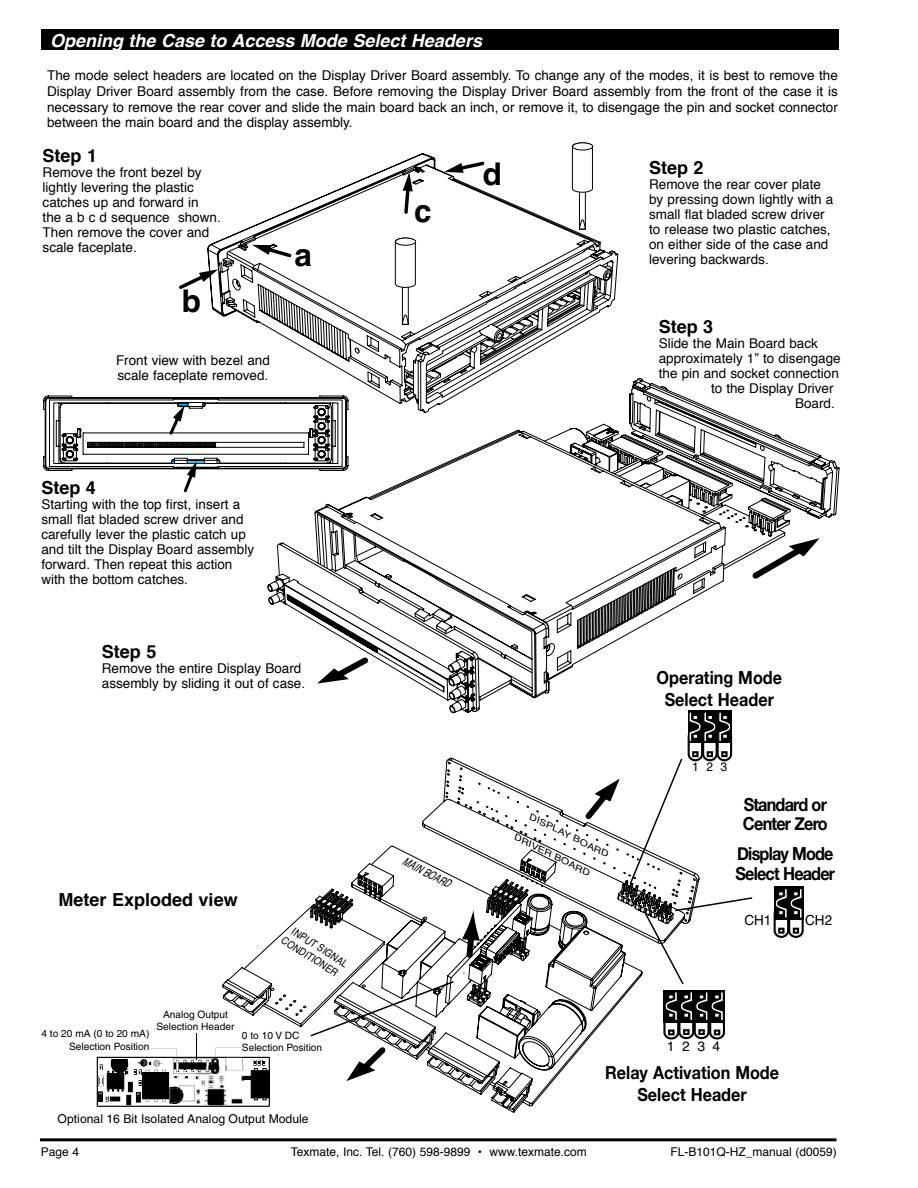
<style>
.page{position:relative;width:918px;height:1188px;background:#fff}
.page>*{position:absolute;margin:0;border:0;box-sizing:border-box;transform-origin:0 0}
.t1{font:700 31.35px "Helvetica";color:#000}
.t2{font:700 18px/22.6px "Helvetica Neue";color:#000;text-align:center;scale:.9 1}
.t3{font:700 18px/19.5px "Helvetica Neue";letter-spacing:-.05em;color:#000;scale:.9 1}
.t4{font:700 18px "Helvetica";color:#000}
.t5{font:italic 700 18px "Helvetica";color:#fff}
.t6{font:13.95px "Helvetica";color:#000}
.t7{font:13.5px/15px "Helvetica";color:#000}
.t8{font:12.3px "Helvetica";color:#000}
.t9{font:12.15px "Helvetica";color:#000}
.t10{font:12px "Helvetica";color:#000}
.t11{font:italic 12px "Helvetica";color:#000;scale:.69 1}
.t12{font:10.65px/12.9px "Helvetica";color:#000;text-align:center;scale:.87 1}
.t13{font:10.2px/12.1px "Helvetica";color:#000;text-align:right}
.t14{font:italic 9px "Helvetica";color:#000;scale:1.24 1}
</style>
<div class="page">
<hr style="left:40px;top:1138px;width:796px;height:3px;background:#000">
<svg style="left:495px;top:427px;width:342px;height:92px"></svg>
<svg style="left:277px;top:507px;width:514px;height:205px"></svg>
<svg style="left:282px;top:440px;width:451px;height:245px"></svg>
<svg style="left:747px;top:538px;width:73px;height:46px"></svg>
<svg style="left:267px;top:573px;width:209px;height:140px"></svg>
<div style="left:42px;top:30px;width:797px;height:20px;background:#000"></div>
<svg style="left:222px;top:740px;width:484px;height:373px"></svg>
<svg style="left:462px;top:909px;width:21px;height:52px"></svg>
<svg style="left:97px;top:1034px;width:173px;height:73px"></svg>
<svg style="left:628px;top:757px;width:56px;height:129px"></svg>
<svg style="left:309px;top:980px;width:146px;height:104px"></svg>
<svg style="left:789px;top:907px;width:14px;height:30px"></svg>
<div style="left:788px;top:906px;width:16px;height:32px;border:2px solid #000;border-radius:6px"></div>
<svg style="left:793px;top:928px;width:6px;height:6px"></svg>
<div style="left:774px;top:906px;width:15px;height:32px;border:2px solid #000;border-radius:6px"></div>
<div style="left:778px;top:928px;width:7px;height:6px;border:2px solid #000"></div>
<div style="left:774px;top:887px;width:15px;height:33px;background:#000"></div>
<div style="left:789px;top:887px;width:14px;height:33px;background:#000"></div>
<svg style="left:775px;top:889px;width:27px;height:30px"></svg>
<div style="left:717px;top:729px;width:15px;height:32px;border:2px solid #000;border-radius:6px"></div>
<div style="left:721px;top:751px;width:7px;height:6px;border:2px solid #000"></div>
<svg style="left:703px;top:731px;width:14px;height:29px"></svg>
<div style="left:702px;top:729px;width:16px;height:32px;border:2px solid #000;border-radius:6px"></div>
<svg style="left:707px;top:751px;width:6px;height:6px"></svg>
<div style="left:689px;top:731px;width:13px;height:29px;background:#fff;border-radius:6px"></div>
<div style="left:688px;top:729px;width:15px;height:32px;border:2px solid #000;border-radius:6px"></div>
<div style="left:692px;top:751px;width:7px;height:6px;border:2px solid #000"></div>
<div style="left:688px;top:710px;width:15px;height:33px;background:#000"></div>
<div style="left:703px;top:710px;width:14px;height:33px;background:#000"></div>
<div style="left:717px;top:710px;width:15px;height:33px;background:#000"></div>
<svg style="left:689px;top:712px;width:42px;height:29px"></svg>
<div style="left:695px;top:1009px;width:14px;height:29px;background:#fff;border-radius:6px"></div>
<div style="left:694px;top:1008px;width:16px;height:31px;border:2px solid #000;border-radius:6px"></div>
<div style="left:698px;top:1029px;width:7px;height:6px;border:2px solid #000"></div>
<div style="left:679px;top:1009px;width:14px;height:29px;background:#fff;border-radius:6px"></div>
<div style="left:678px;top:1008px;width:16px;height:31px;border:2px solid #000;border-radius:6px"></div>
<div style="left:683px;top:1029px;width:7px;height:6px;border:2px solid #000"></div>
<svg style="left:664px;top:1009px;width:14px;height:29px"></svg>
<div style="left:663px;top:1008px;width:16px;height:32px;border:2px solid #000;border-radius:6px"></div>
<svg style="left:668px;top:1030px;width:7px;height:5px"></svg>
<svg style="left:710px;top:1009px;width:14px;height:29px"></svg>
<div style="left:709px;top:1008px;width:16px;height:32px;border:2px solid #000;border-radius:6px"></div>
<svg style="left:714px;top:1030px;width:6px;height:5px"></svg>
<svg style="left:642px;top:896px;width:111px;height:126px"></svg>
<svg style="left:207px;top:153px;width:411px;height:260px"></svg>
<svg style="left:444px;top:159px;width:43px;height:14px"></svg>
<svg style="left:402px;top:172px;width:11px;height:44px"></svg>
<svg style="left:252px;top:245px;width:42px;height:15px"></svg>
<svg style="left:179px;top:269px;width:39px;height:23px"></svg>
<svg style="left:572px;top:142px;width:22px;height:88px"></svg>
<svg style="left:394px;top:237px;width:22px;height:88px"></svg>
<svg style="left:43px;top:396px;width:306px;height:96px"></svg>
<svg style="left:585px;top:315px;width:255px;height:192px"></svg>
<h2 class="t5" style="left:50px;top:26px;width:433px">Opening the Case to Access Mode Select Headers</h2>
<p class="t7" style="left:47px;top:68px;width:792px;line-height:15.8px;text-align:justify">The mode select headers are located on the Display Driver Board assembly. To change any of the modes, it is best to remove the Display Driver Board assembly from the case. Before removing the Display Driver Board assembly from the front of the case it is necessary to remove the rear cover and slide the main board back an inch, or remove it, to disengage the pin and socket connector between the main board and the display assembly.</p>
<h2 class="t4" style="left:649px;top:153px;width:56px">Step 2</h2>
<p class="t7" style="left:649px;top:177px;width:186px">Remove the rear cover plate by pressing down lightly with a small flat bladed screw driver to release two plastic catches, on either side of the case and levering backwards.</p>
<h2 class="t4" style="left:43px;top:141px;width:56px">Step 1</h2>
<p class="t7" style="left:43px;top:165px;width:180px">Remove the front bezel by lightly levering the plastic catches up and forward in<br>the a b c d sequence shown.<br>Then remove the cover and scale faceplate.</p>
<h1 class="t1" style="left:483px;top:149px;width:21px">d</h1>
<h1 class="t1" style="left:414px;top:185px;width:19px">c</h1>
<h1 class="t1" style="left:294px;top:229px;width:19px">a</h1>
<h1 class="t1" style="left:182px;top:276px;width:21px">b</h1>
<p class="t7" style="left:116px;top:353px;width:155px">Front view with bezel and scale faceplate removed.</p>
<h2 class="t4" style="left:41px;top:473px;width:56px">Step 4</h2>
<p class="t7" style="left:41px;top:497px;width:214px">Starting with the top first, insert a small flat bladed screw driver and carefully lever the plastic catch up and tilt the Display Board assembly forward. Then repeat this action with the bottom catches.</p>
<h2 class="t4" style="left:102px;top:637px;width:56px">Step 5</h2>
<p class="t7" style="left:102px;top:661px;width:205px">Remove the entire Display Board assembly by sliding it out of case.</p>
<h2 class="t4" style="left:59px;top:885px;width:181px">Meter Exploded view</h2>
<p class="t12" style="left:292px;top:924px;width:80px;rotate:32deg">INPUT SIGNAL<br>CONDITIONER</p>
<p class="t13" style="left:157px;top:1009px;width:80px;text-align:center">Analog Output<br>Selection Header</p>
<p class="t13" style="left:41px;top:1028px;width:110px">4 to 20 mA (0 to 20 mA)<br>Selection Position</p>
<p class="t13" style="left:242px;top:1029px;width:82px;text-align:left">0 to 10 V DC<br>Selection Position</p>
<p class="t9" style="left:58px;top:1112px;width:253px">Optional 16 Bit Isolated Analog Output Module</p>
<p class="t11" style="left:407px;top:854px;width:77px;rotate:27deg">MAIN BOARD</p>
<h2 class="t4" style="left:659px;top:313px;width:56px">Step 3</h2>
<p class="t7" style="left:659px;top:337px;width:161px">Slide the Main Board back</p>
<p class="t7" style="left:659px;top:352px;width:183px">approximately 1” to disengage</p>
<p class="t7" style="left:659px;top:367px;width:182px">the pin and socket connection</p>
<p class="t7" style="left:711px;top:382px;width:124px">to the Display Driver</p>
<p class="t7" style="left:795px;top:397px;width:41px">Board.</p>
<h2 class="t2" style="left:657px;top:666px;width:141px">Operating Mode<br>Select Header</h2>
<p class="t14" style="left:533px;top:810px;width:72px;rotate:27deg">DISPLAY BOARD</p>
<p class="t14" style="left:518px;top:831px;width:69px;rotate:27deg">DRIVER BOARD</p>
<p class="t8" style="left:692px;top:760px;width:37px">123</p>
<h2 class="t3" style="left:743px;top:795px;width:96px">Standard or<br>Center Zero</h2>
<h2 class="t3" style="left:736px;top:845px;width:112px">Display Mode<br>Select Header</h2>
<p class="t6" style="left:744px;top:912px;width:28px">CH1</p>
<p class="t6" style="left:805px;top:912px;width:28px">CH2</p>
<p class="t7" style="left:667px;top:1039px;width:55px">1234</p>
<h2 class="t2" style="left:605px;top:1063px;width:195px;line-height:21.6px">Relay Activation Mode<br>Select Header</h2>
<p class="t10" style="left:41px;top:1142px;width:40px">Page 4</p>
<p class="t10" style="left:291px;top:1142px;width:298px">Texmate, Inc. Tel. (760) 598-9899 • www.texmate.com</p>
<p class="t10" style="left:671px;top:1142px;width:168px">FL-B101Q-HZ_manual (d0059)</p>
</div>
